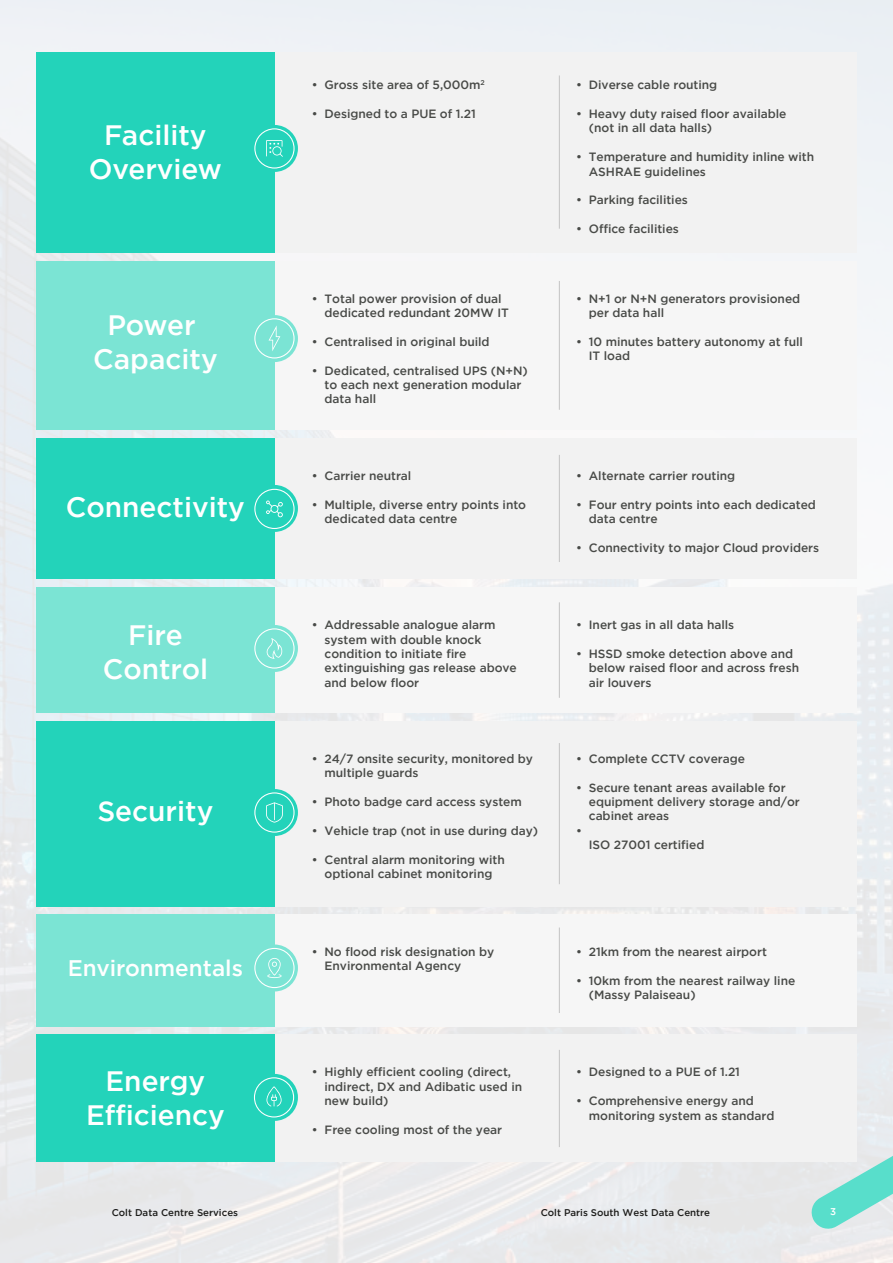
<style>
.page{position:relative;width:893px;height:1263px;background:#fff}
.page>*{position:absolute;margin:0;border:0;box-sizing:border-box;transform-origin:0 0}
.t1{font:500 28.05px/33.6px "Gotham";color:#fff;text-align:center}
.t2{font:500 22.5px "Gotham";color:#fff}
.t3{font:500 12px/14.4px "Gotham";letter-spacing:-.005em;color:#484a47}
.t4{font:500 9.75px "Gotham";color:#1d1d1b}
.t5{font:500 9.75px "Gotham";color:#fff}
</style>
<div class="page">
<img style="left:0;top:0;width:893px;height:1263px">
<div style="left:274px;top:52px;width:583px;height:200px;background:#f2f2f2"></div>
<div style="left:36px;top:52px;width:238px;height:200px;background:#23d3ba"></div>
<hr style="left:559px;top:75px;width:1px;height:154px;background:#c3c3c3">
<div style="left:251px;top:125px;width:47px;height:47px;background:#23d3ba;border-radius:50%"></div>
<svg style="left:809px;top:1141px;width:84px;height:90px;background:#a8e4dc"></svg>
<div style="left:274px;top:261px;width:583px;height:169px;background:#f6f6f6"></div>
<div style="left:36px;top:261px;width:238px;height:169px;background:#7be4d4"></div>
<hr style="left:559px;top:281px;width:1px;height:129px;background:#c3c3c3">
<div style="left:251px;top:315px;width:47px;height:47px;background:#7be4d4;border-radius:50%"></div>
<div style="left:274px;top:587px;width:583px;height:126px;background:#f6f6f6"></div>
<div style="left:36px;top:587px;width:238px;height:126px;background:#7be4d4"></div>
<hr style="left:559px;top:602px;width:1px;height:96px;background:#c3c3c3">
<div style="left:251px;top:625px;width:47px;height:47px;background:#7be4d4;border-radius:50%"></div>
<div style="left:274px;top:914px;width:583px;height:112px;background:#f6f6f6"></div>
<div style="left:36px;top:914px;width:238px;height:112px;background:#7be4d4"></div>
<hr style="left:559px;top:927px;width:1px;height:86px;background:#c3c3c3">
<div style="left:251px;top:944px;width:47px;height:47px;background:#7be4d4;border-radius:50%"></div>
<div style="left:274px;top:438px;width:583px;height:141px;background:#f2f2f2"></div>
<div style="left:36px;top:438px;width:238px;height:141px;background:#23d3ba"></div>
<hr style="left:559px;top:455px;width:1px;height:107px;background:#c3c3c3">
<div style="left:251px;top:485px;width:47px;height:47px;background:#23d3ba;border-radius:50%"></div>
<div style="left:274px;top:1035px;width:583px;height:127px;background:#f2f2f2"></div>
<div style="left:36px;top:1035px;width:238px;height:127px;background:#23d3ba"></div>
<hr style="left:559px;top:1050px;width:1px;height:97px;background:#c3c3c3">
<div style="left:251px;top:1074px;width:47px;height:47px;background:#23d3ba;border-radius:50%"></div>
<div style="left:274px;top:721px;width:583px;height:185px;background:#f2f2f2"></div>
<div style="left:36px;top:721px;width:238px;height:185px;background:#23d3ba"></div>
<hr style="left:559px;top:743px;width:1px;height:141px;background:#c3c3c3">
<div style="left:251px;top:789px;width:47px;height:47px;background:#23d3ba;border-radius:50%"></div>
<svg style="left:254px;top:489px;width:41px;height:40px"></svg>
<svg style="left:254px;top:318px;width:41px;height:40px"></svg>
<svg style="left:254px;top:628px;width:41px;height:41px"></svg>
<svg style="left:254px;top:792px;width:41px;height:41px"></svg>
<svg style="left:254px;top:948px;width:41px;height:40px"></svg>
<svg style="left:254px;top:1077px;width:40px;height:40px"></svg>
<svg style="left:254px;top:128px;width:41px;height:41px"></svg>
<h1 class="t1" style="left:89px;top:118px;width:135px">Facility<br>Overview</h1>
<h1 class="t1" style="left:93px;top:308px;width:126px">Power<br>Capacity</h1>
<h1 class="t1" style="left:66px;top:490px;width:181px">Connectivity</h1>
<p class="t3" style="left:312px;top:78px;width:7px">•</p>
<p class="t3" style="left:312px;top:106px;width:7px">•</p>
<p class="t3" style="left:325px;top:78px;width:162px">Gross site area of 5,000m<sup>2</sup></p>
<p class="t3" style="left:325px;top:106px;width:153px">Designed to a PUE of 1.21</p>
<p class="t3" style="left:576px;top:78px;width:7px">•</p>
<p class="t3" style="left:576px;top:106px;width:7px">•</p>
<p class="t3" style="left:576px;top:150px;width:7px">•</p>
<p class="t3" style="left:576px;top:193px;width:7px">•</p>
<p class="t3" style="left:576px;top:222px;width:7px">•</p>
<p class="t3" style="left:589px;top:78px;width:130px">Diverse cable routing</p>
<p class="t3" style="left:589px;top:106px;width:199px">Heavy duty raised floor available (not in all data halls)</p>
<p class="t3" style="left:589px;top:150px;width:227px">Temperature and humidity inline with<br>ASHRAE guidelines</p>
<p class="t3" style="left:589px;top:193px;width:101px">Parking facilities</p>
<p class="t3" style="left:589px;top:222px;width:92px">Office facilities</p>
<p class="t3" style="left:312px;top:291px;width:7px">•</p>
<p class="t3" style="left:312px;top:334px;width:7px">•</p>
<p class="t3" style="left:312px;top:363px;width:7px">•</p>
<p class="t3" style="left:325px;top:291px;width:186px">Total power provision of dual dedicated redundant 20MW IT</p>
<p class="t3" style="left:325px;top:334px;width:167px">Centralised in original build</p>
<p class="t3" style="left:325px;top:363px;width:205px">Dedicated, centralised UPS (N+N) to each next generation modular data hall</p>
<p class="t3" style="left:576px;top:291px;width:7px">•</p>
<p class="t3" style="left:576px;top:334px;width:7px">•</p>
<p class="t3" style="left:589px;top:291px;width:213px">N+1 or N+N generators provisioned per data hall</p>
<p class="t3" style="left:589px;top:334px;width:215px">10 minutes battery autonomy at full<br>IT load</p>
<p class="t3" style="left:312px;top:468px;width:7px">•</p>
<p class="t3" style="left:312px;top:497px;width:7px">•</p>
<p class="t3" style="left:325px;top:468px;width:88px">Carrier neutral</p>
<p class="t3" style="left:325px;top:497px;width:203px">Multiple, diverse entry points into dedicated data centre</p>
<p class="t3" style="left:576px;top:468px;width:7px">•</p>
<p class="t3" style="left:576px;top:497px;width:7px">•</p>
<p class="t3" style="left:576px;top:540px;width:7px">•</p>
<p class="t3" style="left:589px;top:468px;width:148px">Alternate carrier routing</p>
<p class="t3" style="left:589px;top:497px;width:229px">Four entry points into each dedicated data centre</p>
<p class="t3" style="left:589px;top:540px;width:232px">Connectivity to major Cloud providers</p>
<h1 class="t1" style="left:103px;top:618px;width:107px">Fire<br>Control</h1>
<p class="t3" style="left:325px;top:618px;width:194px">Addressable analogue alarm system with double knock condition to initiate fire extinguishing gas release above and below floor</p>
<p class="t3" style="left:312px;top:618px;width:7px">•</p>
<p class="t3" style="left:589px;top:618px;width:147px">Inert gas in all data halls</p>
<p class="t3" style="left:589px;top:646px;width:212px">HSSD smoke detection above and below raised floor and across fresh air louvers</p>
<p class="t3" style="left:576px;top:618px;width:7px">•</p>
<p class="t3" style="left:576px;top:646px;width:7px">•</p>
<h1 class="t1" style="left:97px;top:794px;width:118px">Security</h1>
<h2 class="t2" style="left:68px;top:954px;width:177px">Environmentals</h2>
<p class="t3" style="left:312px;top:751px;width:7px">•</p>
<p class="t3" style="left:312px;top:794px;width:7px">•</p>
<p class="t3" style="left:312px;top:823px;width:7px">•</p>
<p class="t3" style="left:312px;top:852px;width:7px">•</p>
<p class="t3" style="left:325px;top:751px;width:210px">24/7 onsite security, monitored by multiple guards</p>
<p class="t3" style="left:325px;top:794px;width:199px">Photo badge card access system</p>
<p class="t3" style="left:325px;top:823px;width:215px">Vehicle trap (not in use during day)</p>
<p class="t3" style="left:325px;top:852px;width:182px">Central alarm monitoring with optional cabinet monitoring</p>
<p class="t3" style="left:576px;top:751px;width:7px">•</p>
<p class="t3" style="left:576px;top:780px;width:7px">•</p>
<p class="t3" style="left:576px;top:823px;width:7px">•</p>
<p class="t3" style="left:589px;top:751px;width:158px">Complete CCTV coverage</p>
<p class="t3" style="left:589px;top:780px;width:212px">Secure tenant areas available for equipment delivery storage and/or cabinet areas</p>
<p class="t3" style="left:589px;top:838px;width:117px">ISO 27001 certified</p>
<p class="t3" style="left:312px;top:944px;width:7px">•</p>
<p class="t3" style="left:589px;top:944px;width:180px">21km from the nearest airport</p>
<p class="t3" style="left:589px;top:973px;width:208px">10km from the nearest railway line (Massy Palaiseau)</p>
<p class="t3" style="left:325px;top:944px;width:171px">No flood risk designation by<br>Environmental Agency</p>
<p class="t3" style="left:576px;top:944px;width:7px">•</p>
<p class="t3" style="left:576px;top:973px;width:7px">•</p>
<h1 class="t1" style="left:86px;top:1064px;width:140px">Energy<br>Efficiency</h1>
<p class="t3" style="left:325px;top:1065px;width:199px">Highly efficient cooling (direct, indirect, DX and Adibatic used in new build)</p>
<p class="t3" style="left:325px;top:1122px;width:179px">Free cooling most of the year</p>
<p class="t3" style="left:312px;top:1065px;width:7px">•</p>
<p class="t3" style="left:312px;top:1122px;width:7px">•</p>
<p class="t3" style="left:576px;top:1065px;width:7px">•</p>
<p class="t3" style="left:576px;top:1094px;width:7px">•</p>
<p class="t3" style="left:589px;top:1065px;width:153px">Designed to a PUE of 1.21</p>
<p class="t3" style="left:589px;top:1094px;width:187px">Comprehensive energy and monitoring system as standard</p>
<p class="t4" style="left:112px;top:1206px;width:128px">Colt Data Centre Services</p>
<p class="t4" style="left:541px;top:1206px;width:171px">Colt Paris South West Data Centre</p>
<p class="t5" style="left:830px;top:1205px;width:8px">3</p>
</div>
